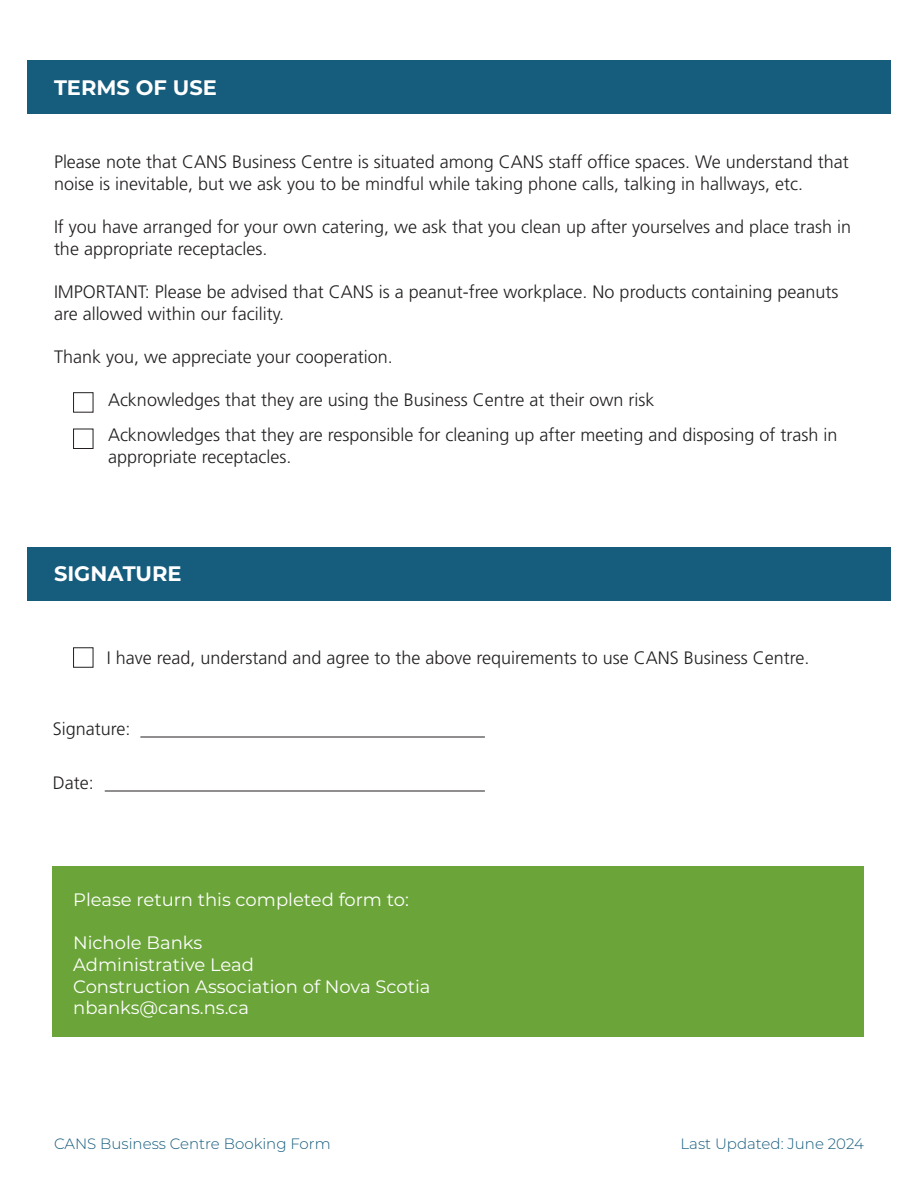
<style>
.page{position:relative;width:918px;height:1188px;background:#fff}
.page>*{position:absolute;margin:0;border:0;box-sizing:border-box;transform-origin:0 0}
.t1{font:700 21px "Montserrat";color:#fff}
.t2{font:300 18px/21.6px "Frutiger LT Std";color:#231f20}
.t3{font:18px "Montserrat";color:#fff}
.t4{font:300 15px "Montserrat";color:#165c7d}
</style>
<div class="page">
<div style="left:27px;top:60px;width:864px;height:54px;background:#165c7d"></div>
<hr style="left:140px;top:737px;width:345px;height:1px;background:#231f20">
<hr style="left:105px;top:791px;width:380px;height:1px;background:#231f20">
<div style="left:27px;top:547px;width:864px;height:54px;background:#165c7d"></div>
<div style="left:73px;top:392px;width:20px;height:21px;border:1px solid #231f20"></div>
<div style="left:73px;top:429px;width:20px;height:20px;border:1px solid #231f20"></div>
<div style="left:73px;top:647px;width:20px;height:21px;border:1px solid #231f20"></div>
<div style="left:53px;top:866px;width:811px;height:171px;background:#6ba539"></div>
<p class="t1" style="left:54px;top:72px;width:165px">TERMS OF USE</p>
<p class="t2" style="left:54px;top:152px;width:796px">Please note that CANS Business Centre is situated among CANS staff office spaces. We understand that noise is inevitable, but we ask you to be mindful while taking phone calls, talking in hallways, etc.</p>
<p class="t2" style="left:54px;top:217px;width:799px">If you have arranged for your own catering, we ask that you clean up after yourselves and place trash in the appropriate receptacles.</p>
<p class="t2" style="left:54px;top:281px;width:786px">IMPORTANT: Please be advised that CANS is a peanut-free workplace. No products containing peanuts are allowed within our facility.</p>
<p class="t2" style="left:54px;top:346px;width:340px">Thank you, we appreciate your cooperation.</p>
<p class="t2" style="left:108px;top:389px;width:548px">Acknowledges that they are using the Business Centre at their own risk</p>
<p class="t2" style="left:108px;top:424px;width:731px">Acknowledges that they are responsible for cleaning up after meeting and disposing of trash in appropriate receptacles.</p>
<p class="t1" style="left:54px;top:559px;width:129px">SIGNATURE</p>
<p class="t2" style="left:107px;top:648px;width:704px">I have read, understand and agree to the above requirements to use CANS Business Centre.</p>
<p class="t2" style="left:53px;top:718px;width:79px">Signature:</p>
<p class="t2" style="left:53px;top:772px;width:43px">Date:</p>
<p class="t3" style="left:73px;top:887px;width:337px">Please return this completed form to:</p>
<p class="t3" style="left:73px;top:931px;width:131px">Nichole Banks</p>
<p class="t3" style="left:73px;top:952px;width:182px">Administrative Lead</p>
<p class="t3" style="left:73px;top:974px;width:359px">Construction Association of Nova Scotia</p>
<p class="t3" style="left:73px;top:995px;width:177px">nbanks@cans.ns.ca</p>
<p class="t4" style="left:54px;top:1133px;width:278px">CANS Business Centre Booking Form</p>
<p class="t4" style="left:681px;top:1133px;width:185px">Last Updated: June 2024</p>
</div>
